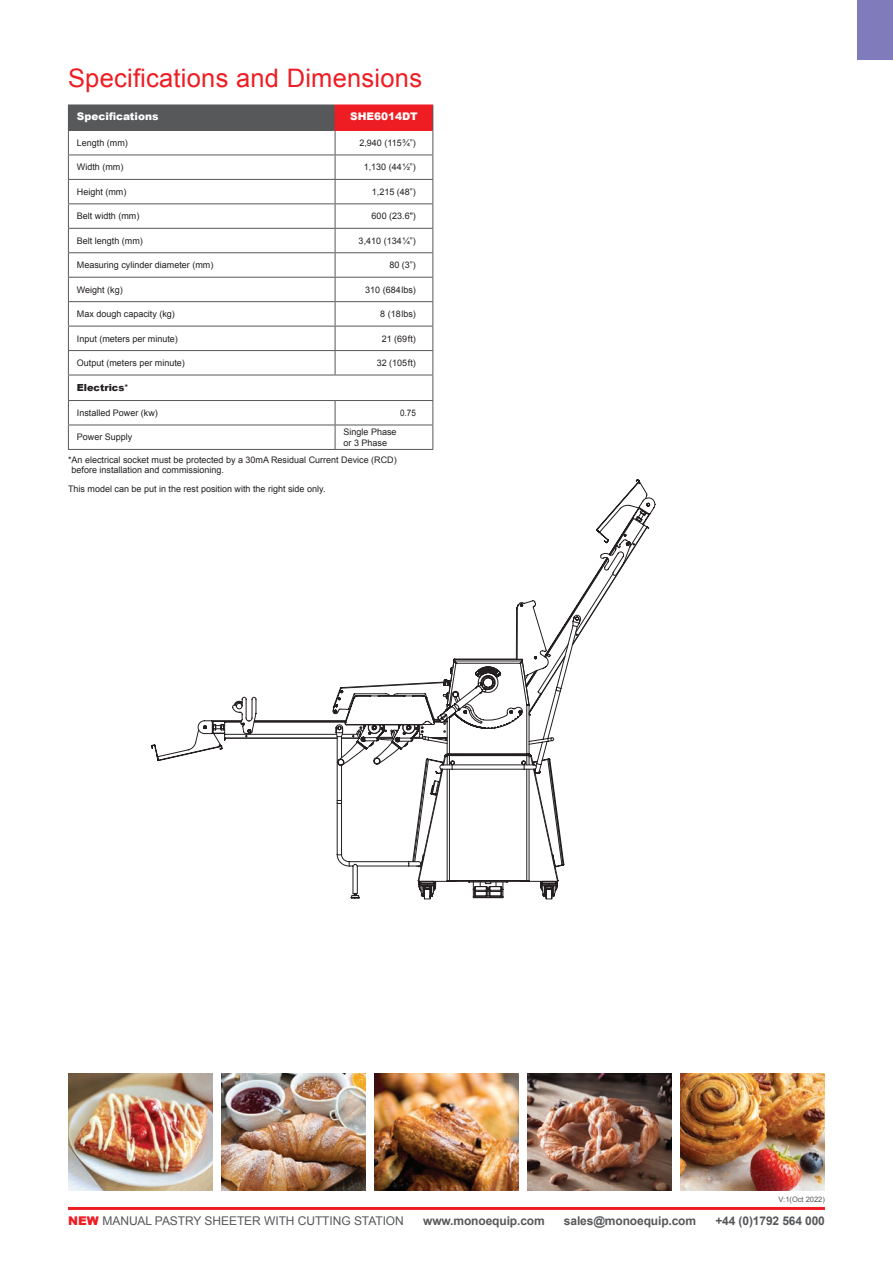
<style>
.page{position:relative;width:893px;height:1263px;background:#fff}
.page>*{position:absolute;margin:0;border:0;box-sizing:border-box;transform-origin:0 0}
.Page_header{font:25.5px "Arial";letter-spacing:.01em;color:#ee1d23}
.t1{font:700 12px "Arial";letter-spacing:-.01em;color:#57585a}
.t2{font:12px "Arial";letter-spacing:-.005em;color:#57585a}
.t3{font:900 10.5px "Arial";color:#fff}
.t4{font:900 9.75px "Arial";color:#231f20}
.Body_indent{font:9px/10.5px "Arial";color:#231f20}
.Body_indent-2{font:9px "Arial";color:#231f20;scale:.9 1}
.Date-stamp{font:7.5px "Arial";color:#57585a}
.s1{font-weight:400}
.s2{font-weight:900;color:#ee1d23}
</style>
<div class="page">
<hr style="left:68px;top:1207px;width:757px;height:3px;background:#ee1d23">
<svg style="left:156px;top:517px;width:492px;height:382px"></svg>
<svg style="left:337px;top:658px;width:221px;height:240px"></svg>
<img style="left:374px;top:1074px;width:145px;height:117px">
<img style="left:221px;top:1074px;width:145px;height:117px">
<img style="left:68px;top:1074px;width:145px;height:117px">
<img style="left:527px;top:1074px;width:145px;height:117px">
<img style="left:680px;top:1074px;width:145px;height:117px">
<div style="left:858px;top:0;width:35px;height:60px;background:#807cbb"></div>
<div style="left:68px;top:105px;width:267px;height:25px;background:#57585a"></div>
<div style="left:335px;top:105px;width:98px;height:25px;background:#ee1d23"></div>
<svg style="left:69px;top:131px;width:363px;height:318px"></svg>
<hr style="left:68px;top:130px;width:267px;height:1px;background:#57585a">
<hr style="left:68px;top:155px;width:267px;height:1px;background:#57585a">
<hr style="left:335px;top:155px;width:98px;height:1px;background:#57585a">
<hr style="left:68px;top:179px;width:267px;height:1px;background:#57585a">
<hr style="left:335px;top:179px;width:98px;height:1px;background:#57585a">
<hr style="left:68px;top:203px;width:267px;height:1px;background:#57585a">
<hr style="left:335px;top:203px;width:98px;height:1px;background:#57585a">
<hr style="left:68px;top:228px;width:267px;height:1px;background:#57585a">
<hr style="left:335px;top:228px;width:98px;height:1px;background:#57585a">
<hr style="left:68px;top:252px;width:267px;height:1px;background:#57585a">
<hr style="left:335px;top:252px;width:98px;height:1px;background:#57585a">
<hr style="left:68px;top:277px;width:267px;height:1px;background:#57585a">
<hr style="left:335px;top:277px;width:98px;height:1px;background:#57585a">
<hr style="left:68px;top:301px;width:267px;height:1px;background:#57585a">
<hr style="left:335px;top:301px;width:98px;height:1px;background:#57585a">
<hr style="left:68px;top:326px;width:267px;height:1px;background:#57585a">
<hr style="left:335px;top:326px;width:98px;height:1px;background:#57585a">
<hr style="left:68px;top:350px;width:267px;height:1px;background:#57585a">
<hr style="left:335px;top:350px;width:98px;height:1px;background:#57585a">
<hr style="left:68px;top:375px;width:267px;height:1px;background:#57585a">
<hr style="left:335px;top:375px;width:98px;height:1px;background:#57585a">
<hr style="left:68px;top:400px;width:267px;height:1px;background:#57585a">
<hr style="left:335px;top:400px;width:98px;height:1px;background:#57585a">
<hr style="left:68px;top:425px;width:267px;height:1px;background:#57585a">
<svg style="left:68px;top:131px;width:1px;height:318px"></svg>
<hr style="left:335px;top:425px;width:98px;height:1px;background:#57585a">
<svg style="left:335px;top:401px;width:1px;height:48px"></svg>
<hr style="left:68px;top:449px;width:267px;height:1px;background:#57585a">
<hr style="left:335px;top:449px;width:98px;height:1px;background:#57585a">
<svg style="left:335px;top:131px;width:1px;height:244px"></svg>
<hr style="left:335px;top:130px;width:97px;height:1px;background:#ee1d23">
<svg style="left:432px;top:105px;width:1px;height:344px"></svg>
<p class="Page_header" style="left:68px;top:61px;width:356px">Specifications and Dimensions</p>
<p class="t3" style="left:77px;top:109px;width:83px">Specifications</p>
<p class="t3" style="left:350px;top:109px;width:69px">SHE6014DT</p>
<p class="Body_indent" style="left:77px;top:138px;width:53px">Length (mm)</p>
<p class="Body_indent" style="left:359px;top:138px;width:58px">2,940 (115¾”)</p>
<p class="Body_indent" style="left:77px;top:162px;width:48px">Width (mm)</p>
<p class="Body_indent" style="left:364px;top:162px;width:54px">1,130 (44½”)</p>
<p class="Body_indent" style="left:77px;top:187px;width:51px">Height (mm)</p>
<p class="Body_indent" style="left:372px;top:187px;width:46px">1,215 (48”)</p>
<p class="Body_indent" style="left:77px;top:211px;width:64px">Belt width (mm)</p>
<p class="Body_indent" style="left:372px;top:211px;width:46px">600 (23.6")</p>
<p class="Body_indent" style="left:77px;top:235px;width:68px">Belt length (mm)</p>
<p class="Body_indent" style="left:359px;top:235px;width:59px">3,410 (134¼”)</p>
<p class="Body_indent" style="left:77px;top:260px;width:138px">Measuring cylinder diameter (mm)</p>
<p class="Body_indent" style="left:389px;top:260px;width:28px">80 (3”)</p>
<p class="Body_indent" style="left:77px;top:284px;width:47px">Weight (kg)</p>
<p class="Body_indent" style="left:365px;top:284px;width:52px">310 (684lbs)</p>
<p class="Body_indent" style="left:77px;top:309px;width:100px">Max dough capacity (kg)</p>
<p class="Body_indent" style="left:380px;top:309px;width:37px">8 (18lbs)</p>
<p class="Body_indent" style="left:77px;top:333px;width:103px">Input (meters per minute)</p>
<p class="Body_indent" style="left:382px;top:333px;width:36px">21 (69ft)</p>
<p class="Body_indent" style="left:77px;top:358px;width:110px">Output (meters per minute)</p>
<p class="Body_indent" style="left:377px;top:358px;width:41px">32 (105ft)</p>
<p class="t4" style="left:77px;top:381px;width:53px">Electrics<span class="s1">*</span></p>
<p class="Body_indent" style="left:77px;top:408px;width:83px">Installed Power (kw)</p>
<p class="Body_indent-2" style="left:400px;top:407px;width:19px">0.75</p>
<p class="Body_indent" style="left:77px;top:432px;width:57px">Power Supply</p>
<p class="Body_indent" style="left:344px;top:427px;width:55px">Single Phase or 3 Phase</p>
<p class="Body_indent" style="left:72px;top:454px;width:327px;text-indent:-4px">*An electrical socket must be protected by a 30mA Residual Current Device (RCD) before installation and commissioning.</p>
<p class="Body_indent" style="left:68px;top:484px;width:259px">This model can be put in the rest position with the right side only.</p>
<p class="Date-stamp" style="left:778px;top:1194px;width:48px">V:1(Oct 2022)</p>
<p class="t2" style="left:68px;top:1213px;width:337px"><span class="s2">NEW</span> MANUAL PASTRY SHEETER WITH CUTTING STATION</p>
<p class="t1" style="left:423px;top:1213px;width:123px">www.monoequip.com</p>
<p class="t1" style="left:564px;top:1213px;width:134px">sales@monoequip.com</p>
<p class="t1" style="left:715px;top:1213px;width:111px">+44 (0)1792 564 000</p>
</div>
